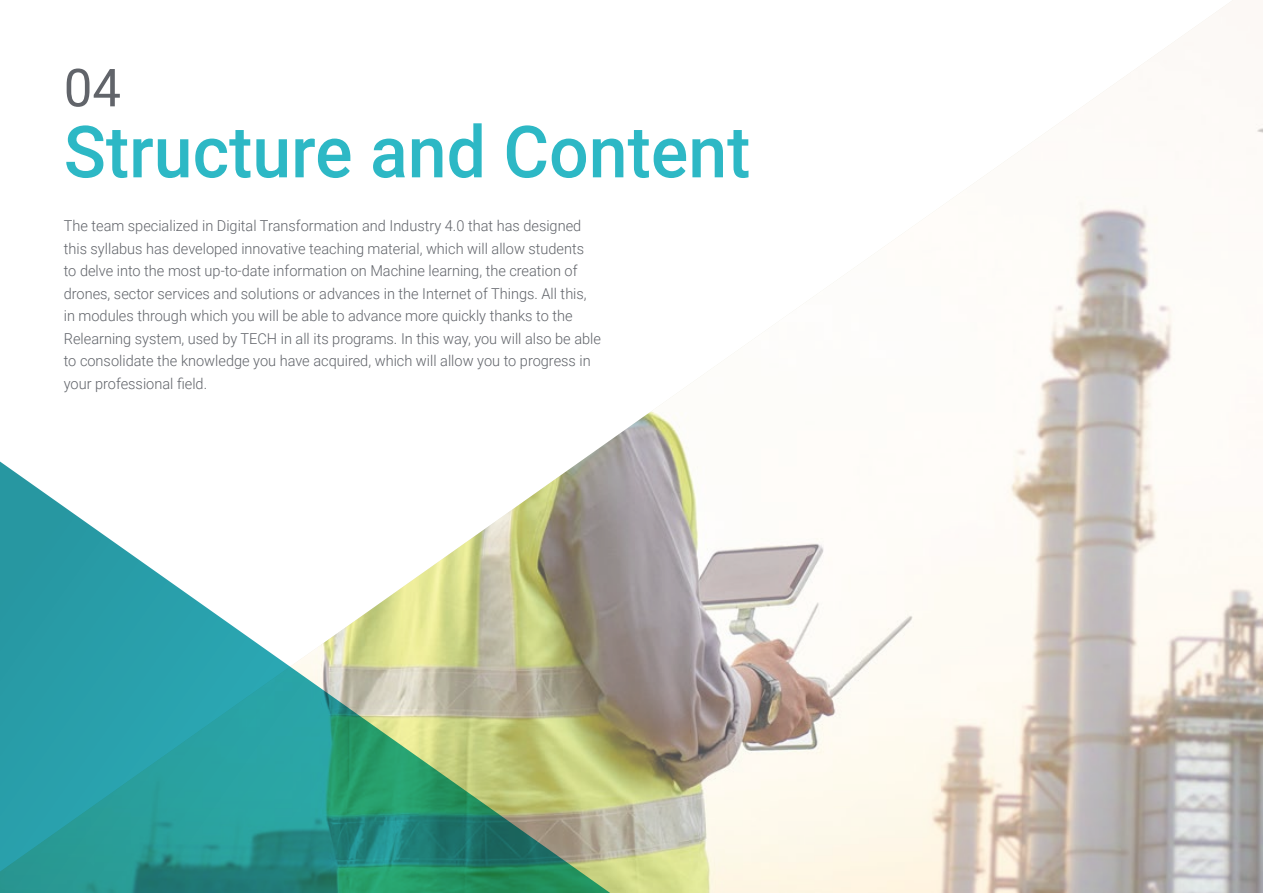
<style>
.page{position:relative;width:1263px;height:893px;background:#fff}
.page>*{position:absolute;margin:0;border:0;box-sizing:border-box;transform-origin:0 0}
.t1{font:500 72px "Roboto";color:#2db8c5}
.t2{font:52.5px "Roboto";color:#61646a}
.t3{font:300 15px/22.5px "Roboto";color:#61646a}
</style>
<div class="page">
<img style="left:602px;top:0;width:661px;height:893px">
<svg style="left:0;top:446px;width:640px;height:447px"></svg>
<h2 class="t2" style="left:64px;top:51px;width:59px">04</h2>
<h1 class="t1" style="left:64px;top:101px;width:688px">Structure and Content</h1>
<p class="t3" style="left:64px;top:214px;width:539px">The team specialized in Digital Transformation and Industry 4.0 that has designed this syllabus has developed innovative teaching material, which will allow students<br>to delve into the most up-to-date information on Machine learning, the creation of drones, sector services and solutions or advances in the Internet of Things. All this, in modules through which you will be able to advance more quickly thanks to the Relearning system, used by TECH in all its programs. In this way, you will also be able to consolidate the knowledge you have acquired, which will allow you to progress in your professional field.</p>
</div>
